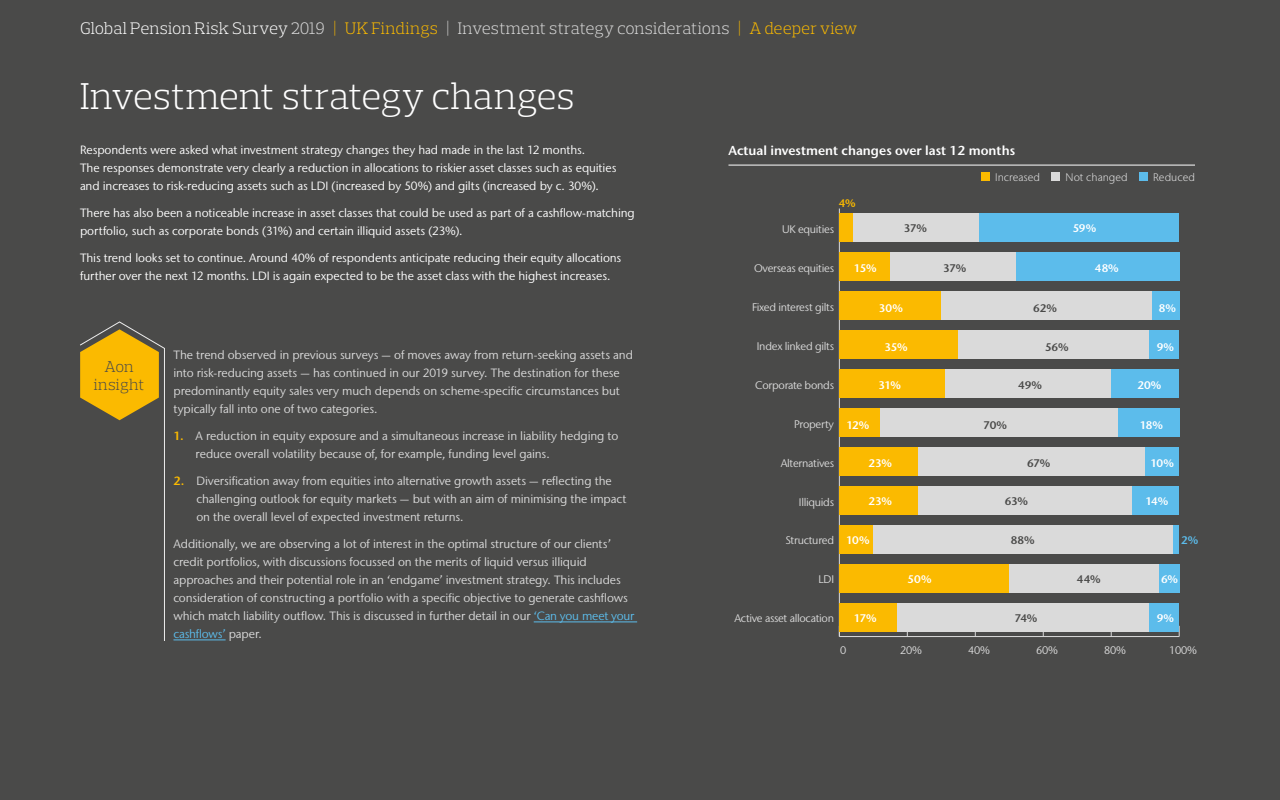
<style>
.page{position:relative;width:1280px;height:800px;background:#4a4a49}
.page>*{position:absolute;margin:0;border:0;box-sizing:border-box;transform-origin:0 0}
.t1{font:300 38px "Prelo Slab";letter-spacing:-.005em;color:#fff}
.t2{font:300 17px "Prelo Slab";color:#dadada}
.t3{font:300 16px/18px "Prelo Slab";letter-spacing:.01em;color:#4a4a49;text-align:center}
.t4{font:600 13px "Stone Sans IIITC Std";color:#fff}
.t5{font:12px/18px "Stone Sans IIITC Std";letter-spacing:-.01em;color:#dadada}
.t6{font:12px/18px "Stone Sans IIITC Std";letter-spacing:-.005em;color:#fff}
.t7{font:11px "Stone Sans IIITC Pro";letter-spacing:-.025em;color:#dadada}
.t8{font:600 11px "Stone Sans IIITC Std";letter-spacing:-.045em;color:#fff}
.t9{font:600 11px "Stone Sans IIITC Std";letter-spacing:-.025em;color:#4a4a49}
.t10{font:300 11px "Stone Sans IIITC Std";color:#dadada}
.t11{font:600 11px "Stone Sans IIITC Std";color:#fbba00}
.t12{font:600 11px "Stone Sans IIITC Std";color:#5cbceb}
.s1{color:#fff}
.s2{color:#fbba00}
.s3{font-weight:600;color:#fbba00}
.s4{color:#5cbceb}
</style>
<div class="page">
<hr style="left:534px;top:622px;width:103px;height:1px;background:#5cbceb">
<hr style="left:173px;top:640px;width:53px;height:1px;background:#5cbceb">
<svg style="left:79px;top:321px;width:86px;height:320px"></svg>
<hr style="left:728px;top:165px;width:467px;height:1px;background:#fff">
<div style="left:981px;top:172px;width:9px;height:9px;background:#fbba00"></div>
<div style="left:1051px;top:172px;width:9px;height:9px;background:#dadada"></div>
<div style="left:1139px;top:172px;width:9px;height:9px;background:#5cbceb"></div>
<hr style="left:839px;top:636px;width:340px;height:1px;background:#dadada">
<hr style="left:839px;top:209px;width:1px;height:428px;background:#dadada">
<div style="left:979px;top:214px;width:200px;height:28px;background:#5cbceb"></div>
<div style="left:1016px;top:253px;width:163px;height:28px;background:#5cbceb"></div>
<div style="left:1152px;top:292px;width:27px;height:28px;background:#5cbceb"></div>
<div style="left:1149px;top:331px;width:30px;height:28px;background:#5cbceb"></div>
<div style="left:1111px;top:370px;width:68px;height:28px;background:#5cbceb"></div>
<div style="left:1118px;top:409px;width:61px;height:28px;background:#5cbceb"></div>
<div style="left:1145px;top:447px;width:34px;height:28px;background:#5cbceb"></div>
<div style="left:1132px;top:486px;width:47px;height:28px;background:#5cbceb"></div>
<div style="left:1172px;top:525px;width:7px;height:28px;background:#5cbceb"></div>
<div style="left:1159px;top:564px;width:20px;height:28px;background:#5cbceb"></div>
<div style="left:1149px;top:603px;width:30px;height:28px;background:#5cbceb"></div>
<div style="left:853px;top:214px;width:126px;height:28px;background:#dadada"></div>
<div style="left:890px;top:253px;width:126px;height:28px;background:#dadada"></div>
<div style="left:941px;top:292px;width:211px;height:28px;background:#dadada"></div>
<div style="left:958px;top:331px;width:191px;height:28px;background:#dadada"></div>
<div style="left:945px;top:370px;width:166px;height:28px;background:#dadada"></div>
<div style="left:880px;top:409px;width:238px;height:28px;background:#dadada"></div>
<div style="left:918px;top:447px;width:227px;height:28px;background:#dadada"></div>
<div style="left:918px;top:486px;width:214px;height:28px;background:#dadada"></div>
<div style="left:873px;top:525px;width:299px;height:28px;background:#dadada"></div>
<div style="left:1009px;top:564px;width:150px;height:28px;background:#dadada"></div>
<div style="left:897px;top:603px;width:252px;height:28px;background:#dadada"></div>
<div style="left:839px;top:214px;width:14px;height:28px;background:#fbba00"></div>
<div style="left:839px;top:253px;width:51px;height:28px;background:#fbba00"></div>
<div style="left:839px;top:292px;width:102px;height:28px;background:#fbba00"></div>
<div style="left:839px;top:331px;width:119px;height:28px;background:#fbba00"></div>
<div style="left:839px;top:370px;width:106px;height:28px;background:#fbba00"></div>
<div style="left:839px;top:409px;width:41px;height:28px;background:#fbba00"></div>
<div style="left:839px;top:447px;width:79px;height:28px;background:#fbba00"></div>
<div style="left:839px;top:486px;width:79px;height:28px;background:#fbba00"></div>
<div style="left:839px;top:525px;width:34px;height:28px;background:#fbba00"></div>
<div style="left:839px;top:564px;width:170px;height:28px;background:#fbba00"></div>
<div style="left:839px;top:603px;width:58px;height:28px;background:#fbba00"></div>
<h2 class="t2" style="left:80px;top:18px;width:779px"><span class="s1">Global Pension Risk Survey</span> 2019 <span class="s2">| UK Findings</span> | Investment strategy considerations <span class="s2">| A deeper view</span></h2>
<h1 class="t1" style="left:80px;top:72px;width:496px">Investment strategy changes</h1>
<p class="t6" style="left:80px;top:141px;width:538px">Respondents were asked what investment strategy changes they had made in the last 12 months.<br>The responses demonstrate very clearly a reduction in allocations to riskier asset classes such as equities and increases to risk-reducing assets such as LDI (increased by 50%) and gilts (increased by c. 30%).</p>
<p class="t6" style="left:80px;top:204px;width:556px">There has also been a noticeable increase in asset classes that could be used as part of a cashflow-matching portfolio, such as corporate bonds (31%) and certain illiquid assets (23%).</p>
<p class="t6" style="left:80px;top:249px;width:543px">This trend looks set to continue. Around 40% of respondents anticipate reducing their equity allocations further over the next 12 months. LDI is again expected to be the asset class with the highest increases.</p>
<h3 class="t3" style="left:94px;top:357px;width:52px">Aon insight</h3>
<p class="t5" style="left:173px;top:346px;width:461px">The trend observed in previous surveys — of moves away from return-seeking assets and into risk-reducing assets — has continued in our 2019 survey. The destination for these predominantly equity sales very much depends on scheme-specific circumstances but typically fall into one of two categories.</p>
<p class="t5" style="left:196px;top:427px;width:424px;text-indent:-22px"><span class="s3">1.</span> A reduction in equity exposure and a simultaneous increase in liability hedging to reduce overall volatility because of, for example, funding level gains.</p>
<p class="t5" style="left:196px;top:472px;width:432px;text-indent:-23px"><span class="s3">2.</span> Diversification away from equities into alternative growth assets — reflecting the challenging outlook for equity markets — but with an aim of minimising the impact on the overall level of expected investment returns.</p>
<p class="t5" style="left:173px;top:535px;width:462px">Additionally, we are observing a lot of interest in the optimal structure of our clients’ credit portfolios, with discussions focussed on the merits of liquid versus illiquid approaches and their potential role in an ‘endgame’ investment strategy. This includes consideration of constructing a portfolio with a specific objective to generate cashflows which match liability outflow. This is discussed in further detail in our <span class="s4">‘Can you meet your cashflows’</span> paper.</p>
<p class="t4" style="left:728px;top:143px;width:288px">Actual investment changes over last 12 months</p>
<p class="t10" style="left:995px;top:171px;width:46px">Increased</p>
<p class="t10" style="left:1066px;top:171px;width:64px">Not changed</p>
<p class="t10" style="left:1153px;top:171px;width:43px">Reduced</p>
<p class="t11" style="left:839px;top:196px;width:19px">4%</p>
<p class="t7" style="left:782px;top:223px;width:53px">UK equities</p>
<p class="t9" style="left:904px;top:222px;width:25px">37%</p>
<p class="t8" style="left:1073px;top:222px;width:25px">59%</p>
<p class="t7" style="left:754px;top:261px;width:81px">Overseas equities</p>
<p class="t7" style="left:752px;top:300px;width:83px">Fixed interest gilts</p>
<p class="t7" style="left:757px;top:339px;width:79px">Index linked gilts</p>
<p class="t7" style="left:755px;top:378px;width:80px">Corporate bonds</p>
<p class="t7" style="left:794px;top:417px;width:41px">Property</p>
<p class="t7" style="left:781px;top:456px;width:55px">Alternatives</p>
<p class="t7" style="left:799px;top:495px;width:37px">Illiquids</p>
<p class="t7" style="left:785px;top:534px;width:50px">Structured</p>
<p class="t7" style="left:819px;top:573px;width:17px">LDI</p>
<p class="t7" style="left:734px;top:612px;width:101px">Active asset allocation</p>
<p class="t8" style="left:854px;top:262px;width:24px">15%</p>
<p class="t9" style="left:943px;top:262px;width:25px">37%</p>
<p class="t8" style="left:1095px;top:262px;width:25px">48%</p>
<p class="t8" style="left:879px;top:302px;width:26px">30%</p>
<p class="t8" style="left:885px;top:340px;width:25px">35%</p>
<p class="t8" style="left:879px;top:379px;width:24px">31%</p>
<p class="t8" style="left:846px;top:419px;width:25px">12%</p>
<p class="t9" style="left:983px;top:419px;width:25px">70%</p>
<p class="t9" style="left:1027px;top:456px;width:25px">67%</p>
<p class="t9" style="left:1005px;top:494px;width:25px">63%</p>
<p class="t9" style="left:1011px;top:533px;width:25px">88%</p>
<p class="t9" style="left:1077px;top:572px;width:25px">44%</p>
<p class="t9" style="left:1015px;top:611px;width:24px">74%</p>
<p class="t9" style="left:1033px;top:302px;width:25px">62%</p>
<p class="t9" style="left:1045px;top:340px;width:25px">56%</p>
<p class="t9" style="left:1018px;top:379px;width:25px">49%</p>
<p class="t8" style="left:869px;top:456px;width:25px">23%</p>
<p class="t8" style="left:869px;top:494px;width:25px">23%</p>
<p class="t8" style="left:846px;top:533px;width:25px">10%</p>
<p class="t8" style="left:908px;top:572px;width:25px">50%</p>
<p class="t8" style="left:854px;top:611px;width:24px">17%</p>
<p class="t8" style="left:1159px;top:302px;width:19px">8%</p>
<p class="t8" style="left:1157px;top:340px;width:19px">9%</p>
<p class="t8" style="left:1137px;top:379px;width:26px">20%</p>
<p class="t8" style="left:1140px;top:419px;width:25px">18%</p>
<p class="t8" style="left:1150px;top:456px;width:25px">10%</p>
<p class="t8" style="left:1145px;top:494px;width:24px">14%</p>
<p class="t12" style="left:1181px;top:533px;width:19px">2%</p>
<p class="t8" style="left:1161px;top:572px;width:19px">6%</p>
<p class="t8" style="left:1157px;top:611px;width:19px">9%</p>
<p class="t7" style="left:840px;top:643px;width:8px">0</p>
<p class="t7" style="left:900px;top:643px;width:23px">20%</p>
<p class="t7" style="left:968px;top:643px;width:23px">40%</p>
<p class="t7" style="left:1036px;top:643px;width:23px">60%</p>
<p class="t7" style="left:1104px;top:643px;width:23px">80%</p>
<p class="t7" style="left:1169px;top:643px;width:29px">100%</p>
</div>
